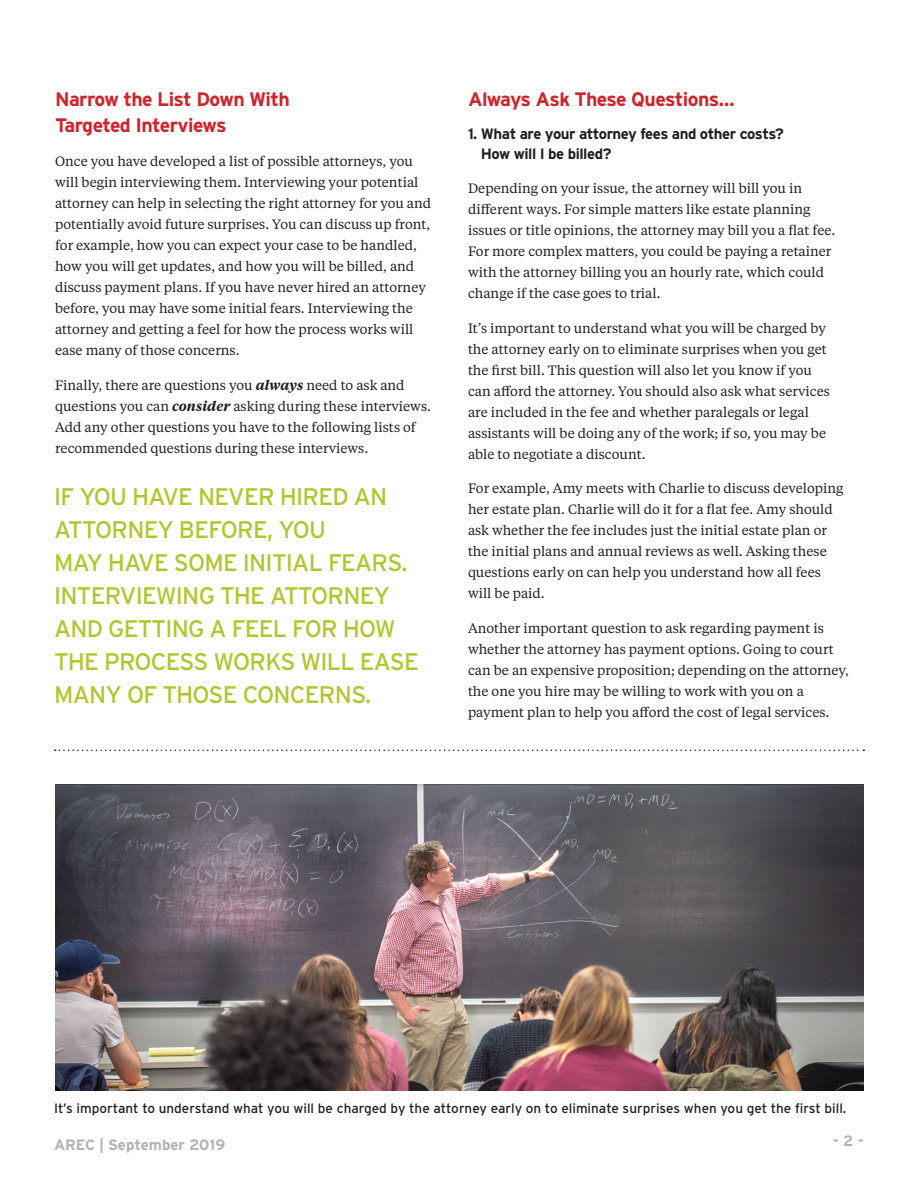
<style>
.page{position:relative;width:918px;height:1188px;background:#fff}
.page>*{position:absolute;margin:0;border:0;box-sizing:border-box;transform-origin:0 0}
.t1{font:24px/33px "Interstate";letter-spacing:-.03em;color:#afc72d}
.BodyCopy-Tiempos9pt{font:700 19.5px/25.5px "Interstate";letter-spacing:-.03em;color:#d1232a}
.BodyCopy-Tiempos9pt-2{font:700 15px/19.5px "Interstate";letter-spacing:-.03em;color:#231f20}
.t2{font:700 15px "Interstate";color:#b2b3b7}
.BodyCopy-Tiempos9pt-3{font:13.5px/21px "Tiempos Text";color:#231f20}
.t3{font:13.5px "Interstate";color:#231f20}
.s1{font-weight:600;font-style:italic}
</style>
<div class="page">
<img style="left:55px;top:784px;width:809px;height:307px">
<svg style="left:55px;top:750px;width:809px;height:1px"></svg>
<p class="BodyCopy-Tiempos9pt" style="left:55px;top:87px;width:236px">Narrow the List Down With<br>Targeted Interviews</p>
<p class="BodyCopy-Tiempos9pt-3" style="left:55px;top:150px;width:378px">Once you have developed a list of possible attorneys, you will begin interviewing them. Interviewing your potential attorney can help in selecting the right attorney for you and potentially avoid future surprises. You can discuss up front, for example, how you can expect your case to be handled, how you will get updates, and how you will be billed, and discuss payment plans. If you have never hired an attorney before, you may have some initial fears. Interviewing the attorney and getting a feel for how the process works will ease many of those concerns.</p>
<p class="BodyCopy-Tiempos9pt-3" style="left:55px;top:374px;width:377px">Finally, there are questions you <span class="s1">always</span> need to ask and questions you can <span class="s1">consider</span> asking during these interviews.<br>Add any other questions you have to the following lists of recommended questions during these interviews.</p>
<p class="t1" style="left:54px;top:480px;width:366px">IF YOU HAVE NEVER HIRED AN<br>ATTORNEY BEFORE, YOU<br>MAY HAVE SOME INITIAL FEARS.<br>INTERVIEWING THE ATTORNEY<br>AND GETTING A FEEL FOR HOW<br>THE PROCESS WORKS WILL EASE<br>MANY OF THOSE CONCERNS.</p>
<p class="BodyCopy-Tiempos9pt" style="left:468px;top:87px;width:268px">Always Ask These Questions…</p>
<p class="BodyCopy-Tiempos9pt-2" style="left:481px;top:124px;width:305px;text-indent:-13px">1. What are your attorney fees and other costs?<br>How will I be billed?</p>
<p class="BodyCopy-Tiempos9pt-3" style="left:468px;top:177px;width:369px">Depending on your issue, the attorney will bill you in different ways. For simple matters like estate planning issues or title opinions, the attorney may bill you a flat fee.<br>For more complex matters, you could be paying a retainer with the attorney billing you an hourly rate, which could change if the case goes to trial.</p>
<p class="BodyCopy-Tiempos9pt-3" style="left:468px;top:317px;width:364px">It’s important to understand what you will be charged by the attorney early on to eliminate surprises when you get the first bill. This question will also let you know if you can afford the attorney. You should also ask what services are included in the fee and whether paralegals or legal assistants will be doing any of the work; if so, you may be able to negotiate a discount.</p>
<p class="BodyCopy-Tiempos9pt-3" style="left:468px;top:477px;width:377px">For example, Amy meets with Charlie to discuss developing her estate plan. Charlie will do it for a flat fee. Amy should ask whether the fee includes just the initial estate plan or the initial plans and annual reviews as well. Asking these questions early on can help you understand how all fees will be paid.</p>
<p class="BodyCopy-Tiempos9pt-3" style="left:468px;top:617px;width:382px">Another important question to ask regarding payment is whether the attorney has payment options. Going to court can be an expensive proposition; depending on the attorney, the one you hire may be willing to work with you on a payment plan to help you afford the cost of legal services.</p>
<p class="t3" style="left:54px;top:1101px;width:794px">It’s important to understand what you will be charged by the attorney early on to eliminate surprises when you get the first bill.</p>
<p class="t2" style="left:54px;top:1137px;width:173px">AREC | September 2019</p>
<p class="t2" style="left:833px;top:1132px;width:33px">- 2 -</p>
</div>
